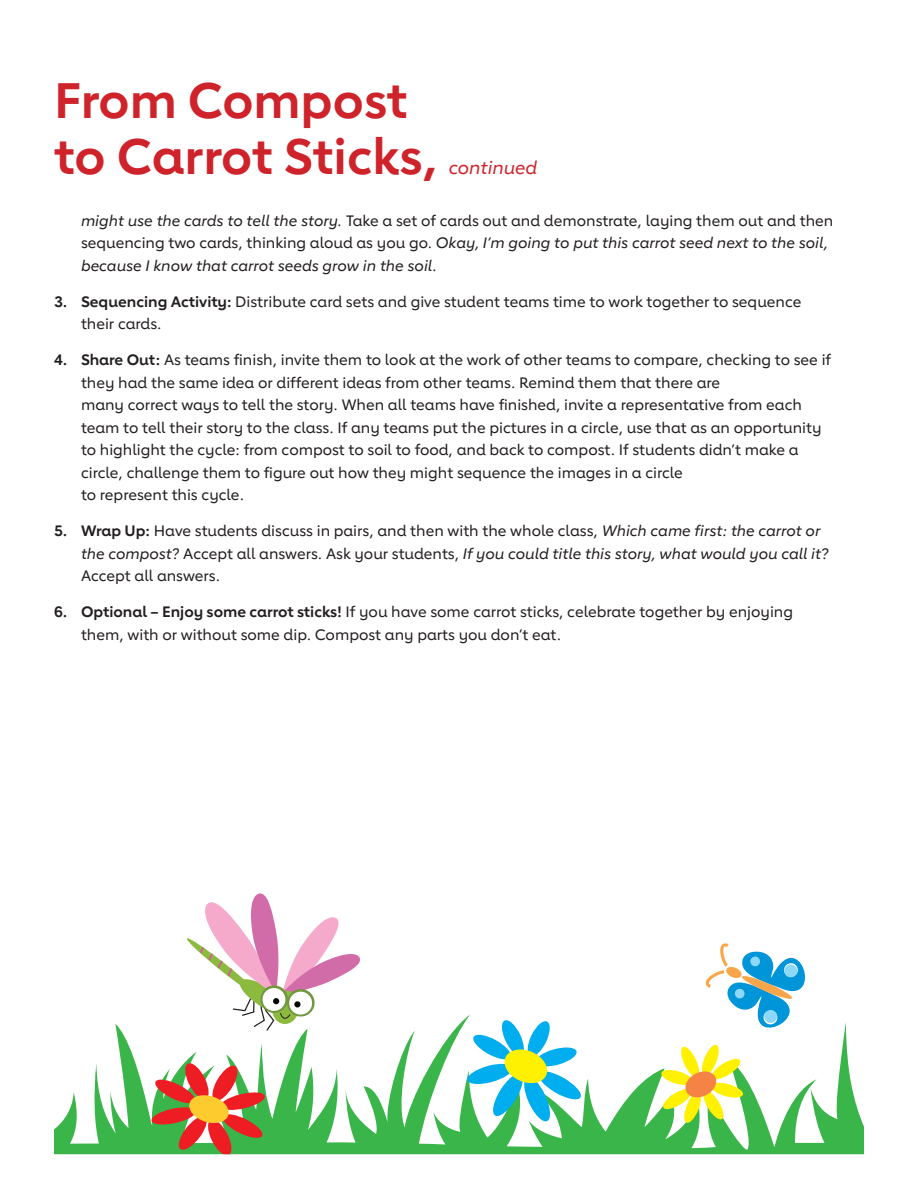
<style>
.page{position:relative;width:918px;height:1188px;background:#fff}
.page>*{position:absolute;margin:0;border:0;box-sizing:border-box;transform-origin:0 0}
.t1{font:700 49.5px/55.5px "Lub Dub";color:#ce232a}
.t2{font:italic 500 18px "Lub Dub";color:#ce232a}
._06_numbers___P{font:500 15px/22.5px "Lub Dub";color:#231f20}
._06_numbers___P-2{font:italic 500 15px/22.5px "Lub Dub";color:#231f20}
.s1{font-style:normal}
.s2{font-weight:700}
.s3{font-style:italic}
</style>
<div class="page">
<svg style="left:54px;top:1015px;width:810px;height:139px"></svg>
<svg style="left:466px;top:1019px;width:117px;height:104px"></svg>
<svg style="left:150px;top:1062px;width:116px;height:92px"></svg>
<svg style="left:660px;top:943px;width:165px;height:181px"></svg>
<svg style="left:186px;top:893px;width:176px;height:139px"></svg>
<h1 class="t1" style="left:54px;top:72px;width:385px">From Compost to Carrot Sticks,</h1>
<p class="t2" style="left:449px;top:157px;width:90px">continued</p>
<p class="_06_numbers___P-2" style="left:81px;top:209px;width:754px">might use the cards to tell the story. <span class="s1">Take a set of cards out and demonstrate, laying them out and then sequencing two cards, thinking aloud as you go.</span> Okay, I’m going to put this carrot seed next to the soil, because I know that carrot seeds grow in the soil.</p>
<p class="_06_numbers___P" style="left:81px;top:290px;width:722px;text-indent:-27px"><span class="s2">3. Sequencing Activity:</span> Distribute card sets and give student teams time to work together to sequence their cards.</p>
<p class="_06_numbers___P" style="left:81px;top:349px;width:752px;text-indent:-27px"><span class="s2">4. Share Out:</span> As teams finish, invite them to look at the work of other teams to compare, checking to see if they had the same idea or different ideas from other teams. Remind them that there are<br>many correct ways to tell the story. When all teams have finished, invite a representative from each team to tell their story to the class. If any teams put the pictures in a circle, use that as an opportunity to highlight the cycle: from compost to soil to food, and back to compost. If students didn’t make a circle, challenge them to figure out how they might sequence the images in a circle<br>to represent this cycle.</p>
<p class="_06_numbers___P" style="left:81px;top:520px;width:749px;text-indent:-27px"><span class="s2">5. Wrap Up:</span> Have students discuss in pairs, and then with the whole class, <span class="s3">Which came first: the carrot or the compost?</span> Accept all answers. Ask your students, <span class="s3">If you could title this story, what would you call it?<br></span>Accept all answers.</p>
<p class="_06_numbers___P" style="left:81px;top:601px;width:714px;text-indent:-27px"><span class="s2">6. Optional – Enjoy some carrot sticks!</span> If you have some carrot sticks, celebrate together by enjoying them, with or without some dip. Compost any parts you don’t eat.</p>
</div>
